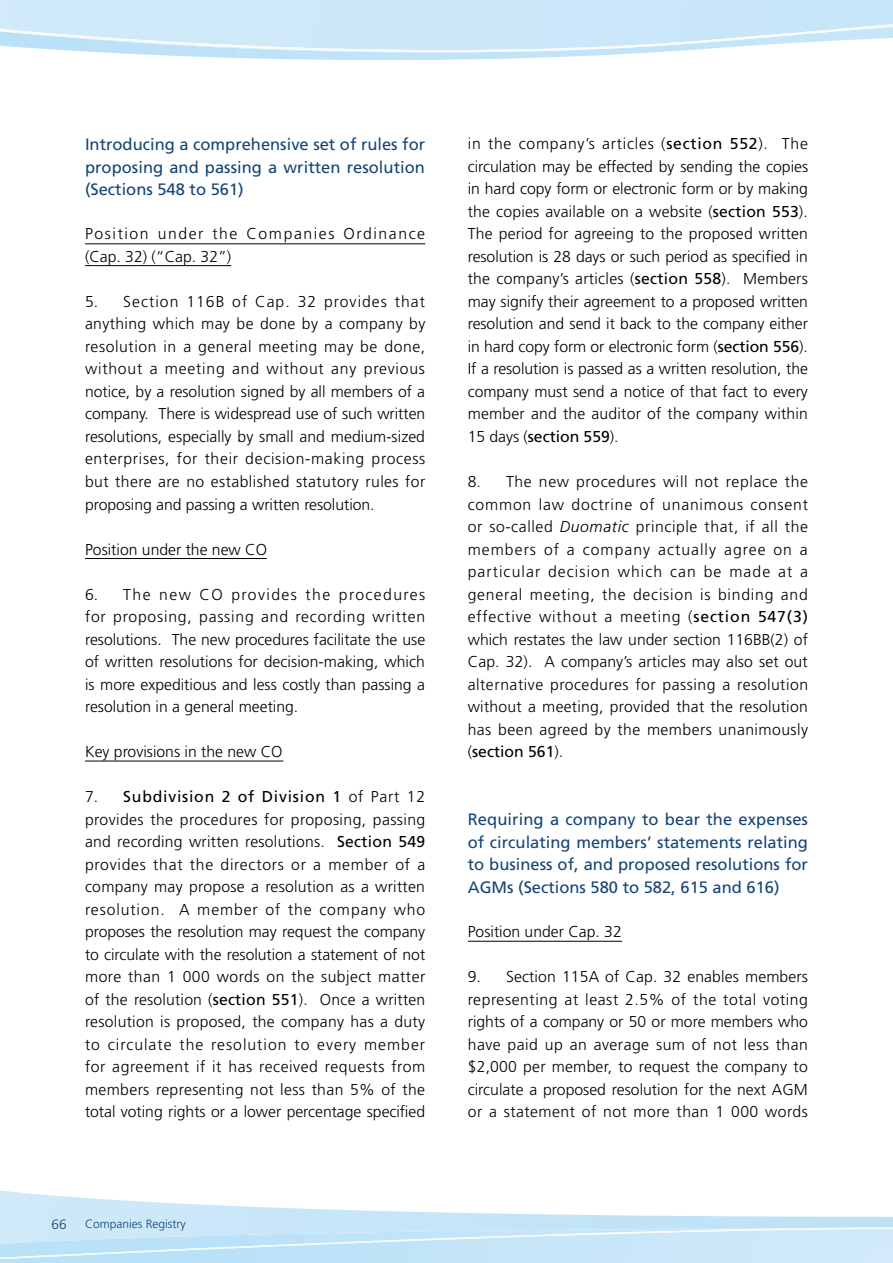
<style>
.page{position:relative;width:893px;height:1263px;background:#fff}
.page>*{position:absolute;margin:0;border:0;box-sizing:border-box;transform-origin:0 0}
.t1{font:16.5px/22.5px "Frutiger";color:#154577;text-align:justify}
.t2{font:300 15.75px/22.5px "Frutiger";color:#000;text-align:justify}
.t3{font:300 15.75px/22.5px "Frutiger";letter-spacing:.1em;color:#000}
.t4{font:300 13.5px "Frutiger";color:#154577}
.t5{font:300 12px "Frutiger";color:#154577}
.s1{font-weight:400}
.s2{font-style:italic}
</style>
<div class="page">
<svg style="left:0;top:1190px;width:893px;height:37px"></svg>
<svg style="left:0;top:1227px;width:893px;height:36px;background:#c8e6f8"></svg>
<svg style="left:98px;top:52px;width:559px;height:8px"></svg>
<svg style="left:0;top:0;width:893px;height:52px;background:#cfe9f9"></svg>
<hr style="left:85px;top:243px;width:340px;height:1px;background:#000">
<hr style="left:85px;top:265px;width:146px;height:1px;background:#000">
<hr style="left:85px;top:558px;width:182px;height:1px;background:#000">
<hr style="left:85px;top:761px;width:198px;height:1px;background:#000">
<hr style="left:468px;top:941px;width:154px;height:1px;background:#000">
<p class="t1" style="left:85px;top:133px;width:342px">Introducing a comprehensive set of rules for proposing and passing a written resolution (Sections 548 to 561)</p>
<p class="t3" style="left:85px;top:223px;width:342px">Position under the Companies Ordinance (Cap. 32) (“Cap. 32”)</p>
<p class="t2" style="left:85px;top:290px;width:342px">5. Section 116B of Cap. 32 provides that anything which may be done by a company by resolution in a general meeting may be done, without a meeting and without any previous notice, by a resolution signed by all members of a company. There is widespread use of such written resolutions, especially by small and medium-sized enterprises, for their decision-making process but there are no established statutory rules for proposing and passing a written resolution.</p>
<p class="t2" style="left:85px;top:538px;width:184px">Position under the new CO</p>
<p class="t2" style="left:85px;top:583px;width:342px">6. The new CO provides the procedures for proposing, passing and recording written resolutions. The new procedures facilitate the use of written resolutions for decision-making, which is more expeditious and less costly than passing a resolution in a general meeting.</p>
<p class="t2" style="left:85px;top:740px;width:199px">Key provisions in the new CO</p>
<p class="t2" style="left:85px;top:785px;width:342px">7. <span class="s1">Subdivision 2 of Division 1</span> of Part 12 provides the procedures for proposing, passing and recording written resolutions. <span class="s1">Section 549 </span>provides that the directors or a member of a company may propose a resolution as a written resolution. A member of the company who proposes the resolution may request the company to circulate with the resolution a statement of not more than 1 000 words on the subject matter of the resolution (<span class="s1">section 551</span>). Once a written resolution is proposed, the company has a duty to circulate the resolution to every member for agreement if it has received requests from members representing not less than 5% of the total voting rights or a lower percentage specified</p>
<p class="t4" style="left:52px;top:1216px;width:17px">66</p>
<p class="t5" style="left:85px;top:1217px;width:102px">Companies Registry</p>
<p class="t2" style="left:468px;top:133px;width:342px">in the company’s articles (<span class="s1">section 552</span>). The circulation may be effected by sending the copies in hard copy form or electronic form or by making the copies available on a website (<span class="s1">section 553</span>).<br>The period for agreeing to the proposed written resolution is 28 days or such period as specified in the company’s articles (<span class="s1">section 558</span>). Members may signify their agreement to a proposed written resolution and send it back to the company either in hard copy form or electronic form (<span class="s1">section 556</span>).<br>If a resolution is passed as a written resolution, the company must send a notice of that fact to every member and the auditor of the company within 15 days (<span class="s1">section 559</span>).</p>
<p class="t2" style="left:468px;top:470px;width:342px">8. The new procedures will not replace the common law doctrine of unanimous consent or so-called <span class="s2">Duomatic</span> principle that, if all the members of a company actually agree on a particular decision which can be made at a general meeting, the decision is binding and effective without a meeting (<span class="s1">section 547(3) </span>which restates the law under section 116BB(2) of Cap. 32). A company’s articles may also set out alternative procedures for passing a resolution without a meeting, provided that the resolution has been agreed by the members unanimously (<span class="s1">section 561</span>).</p>
<p class="t1" style="left:468px;top:808px;width:342px">Requiring a company to bear the expenses of circulating members’ statements relating to business of, and proposed resolutions for AGMs (Sections 580 to 582, 615 and 616)</p>
<p class="t2" style="left:468px;top:920px;width:156px">Position under Cap. 32</p>
<p class="t2" style="left:468px;top:965px;width:342px">9. Section 115A of Cap. 32 enables members representing at least 2.5% of the total voting rights of a company or 50 or more members who have paid up an average sum of not less than $2,000 per member, to request the company to circulate a proposed resolution for the next AGM or a statement of not more than 1 000 words</p>
</div>
